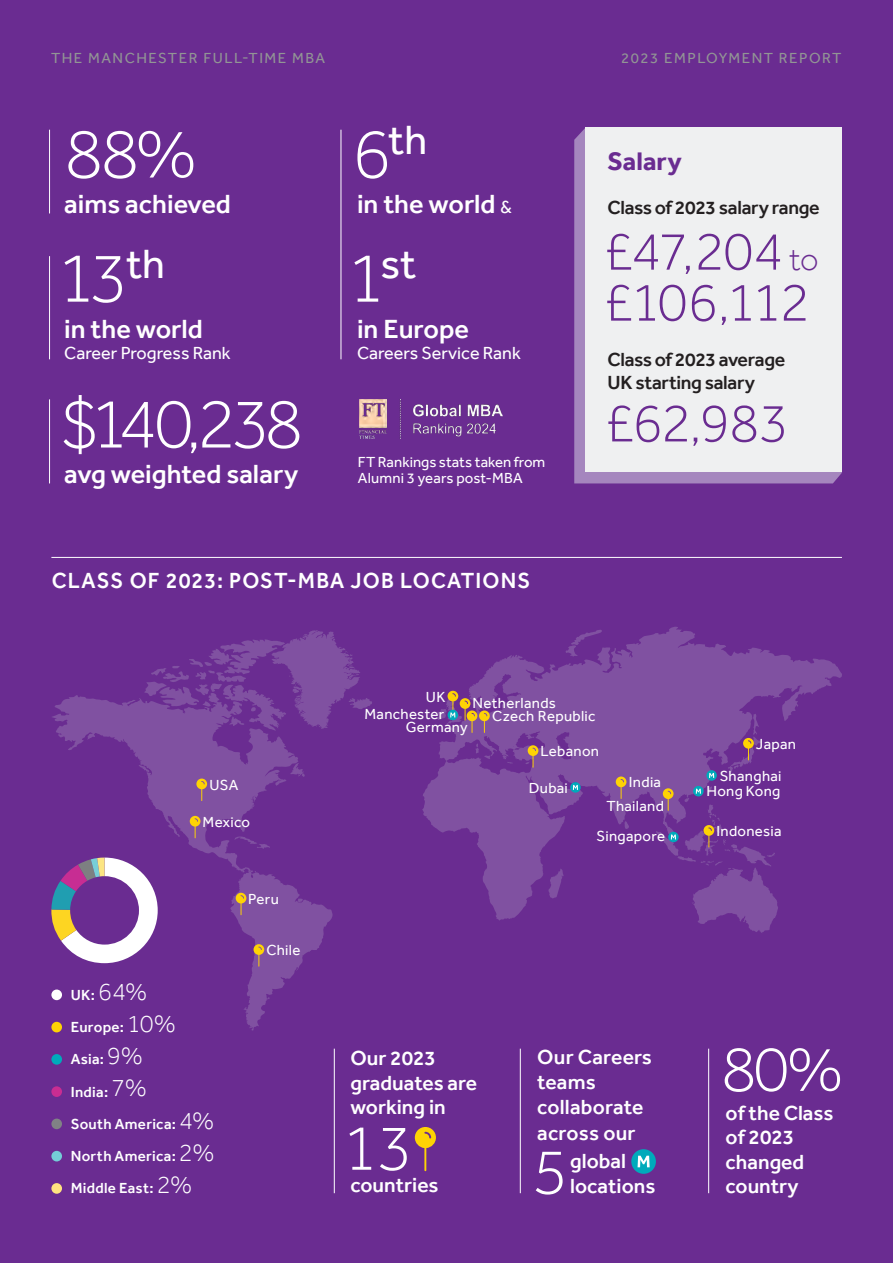
<style>
.page{position:relative;width:893px;height:1263px;background:#6a2c91}
.page>*{position:absolute;margin:0;border:0;box-sizing:border-box;transform-origin:0 0}
.t1{font:300 72px "Effra";letter-spacing:-.075em;color:#fff}
.t2{font:300 66px "Effra";color:#fff}
.t3{font:300 55.5px/51px "Effra";letter-spacing:-.03em;color:#6a2c91}
.t4{font:42px "Effra";color:#fff}
.t5{font:500 27px "Effra";color:#fff}
.t6{font:700 26.1px "Effra";letter-spacing:.005em;color:#6a2c91}
.t7{font:500 22.5px "Effra";letter-spacing:.05em;color:#fff}
.t8{font:500 21px/24.5px "Effra";color:#fff}
.t9{font:500 19.5px/22.5px "Effra";letter-spacing:-.02em;color:#231f20}
.t10{font:18px "Effra";color:#fff}
.t11{font:15px/16.5px "Effra";letter-spacing:.02em;color:#fff}
.t12{font:500 15px/32.2px "Effra";letter-spacing:.02em;color:#fff}
.t13{font:15px "Effra";letter-spacing:.1em;color:#929595}
.s1{font-weight:300;font-size:72px}
.s2{font-weight:400;font-size:18px}
.s3{font-size:32.7px}
.s4{font-weight:300;font-size:25.5px}
</style>
<div class="page">
<svg style="left:415px;top:1127px;width:21px;height:44px"></svg>
<hr style="left:708px;top:1049px;width:1px;height:144px;background:#fff">
<hr style="left:520px;top:1049px;width:1px;height:144px;background:#fff">
<hr style="left:334px;top:1049px;width:1px;height:144px;background:#fff">
<hr style="left:51px;top:557px;width:791px;height:1px;background:#fff">
<hr style="left:49px;top:399px;width:1px;height:84px;background:#fff">
<hr style="left:49px;top:130px;width:1px;height:83px;background:#fff">
<hr style="left:49px;top:256px;width:1px;height:103px;background:#fff">
<hr style="left:341px;top:130px;width:1px;height:229px;background:#fff">
<div style="left:574px;top:128px;width:268px;height:355px;background:#a586be"></div>
<div style="left:585px;top:128px;width:257px;height:344px;background:#eff0f1"></div>
<img style="left:360px;top:400px;width:142px;height:38px">
<svg style="left:145px;top:630px;width:227px;height:79px"></svg>
<svg style="left:52px;top:692px;width:281px;height:338px"></svg>
<svg style="left:139px;top:765px;width:10px;height:7px"></svg>
<svg style="left:422px;top:627px;width:420px;height:293px"></svg>
<svg style="left:702px;top:760px;width:5px;height:5px"></svg>
<div style="left:51px;top:989px;width:11px;height:11px;background:#fff;border-radius:50%"></div>
<div style="left:51px;top:1022px;width:11px;height:10px;background:#fed304;border-radius:50%"></div>
<div style="left:51px;top:1054px;width:11px;height:11px;background:#0ab;border-radius:50%"></div>
<div style="left:51px;top:1086px;width:11px;height:11px;background:#c92d92;border-radius:50%"></div>
<div style="left:51px;top:1118px;width:11px;height:11px;background:#808285;border-radius:50%"></div>
<div style="left:51px;top:1151px;width:11px;height:10px;background:#74cdd7;border-radius:50%"></div>
<div style="left:51px;top:1183px;width:11px;height:11px;background:#ffe380;border-radius:50%"></div>
<div style="left:631px;top:1149px;width:25px;height:25px;background:#0ab;border-radius:50%"></div>
<svg style="left:638px;top:1156px;width:12px;height:11px"></svg>
<svg style="left:706px;top:770px;width:11px;height:11px"></svg>
<svg style="left:709px;top:773px;width:5px;height:5px"></svg>
<svg style="left:570px;top:782px;width:11px;height:11px"></svg>
<svg style="left:573px;top:785px;width:5px;height:5px"></svg>
<svg style="left:236px;top:893px;width:10px;height:22px"></svg>
<svg style="left:254px;top:944px;width:10px;height:22px"></svg>
<svg style="left:196px;top:778px;width:11px;height:23px"></svg>
<svg style="left:616px;top:776px;width:10px;height:23px"></svg>
<svg style="left:743px;top:738px;width:11px;height:22px"></svg>
<svg style="left:528px;top:745px;width:10px;height:23px"></svg>
<svg style="left:190px;top:816px;width:10px;height:22px"></svg>
<svg style="left:655px;top:787px;width:123px;height:146px"></svg>
<svg style="left:448px;top:691px;width:42px;height:42px"></svg>
<svg style="left:51px;top:857px;width:107px;height:106px"></svg>
<p class="t13" style="left:51px;top:49px;width:276px">THE MANCHESTER FULL-TIME MBA</p>
<p class="t13" style="left:621px;top:49px;width:222px">2023 EMPLOYMENT REPORT</p>
<p class="t1" style="left:64px;top:113px;width:133px">88%</p>
<p class="t5" style="left:64px;top:188px;width:168px">aims achieved</p>
<p class="t1" style="left:56px;top:237px;width:110px">13<sup>th</sup></p>
<p class="t5" style="left:64px;top:312px;width:140px">in the world</p>
<p class="t10" style="left:64px;top:342px;width:168px">Career Progress Rank</p>
<p class="t1" style="left:59px;top:383px;width:246px">$140,238</p>
<p class="t5" style="left:64px;top:458px;width:236px">avg weighted salary</p>
<p class="t4" style="left:352px;top:115px;width:77px"><span class="s1">6</span>th</p>
<p class="t5" style="left:357px;top:188px;width:156px">in the world <span class="s2">&amp;</span></p>
<p class="t4" style="left:346px;top:239px;width:72px"><span class="s1">1</span>st</p>
<p class="t5" style="left:357px;top:312px;width:114px">in Europe</p>
<p class="t10" style="left:357px;top:342px;width:165px">Careers Service Rank</p>
<p class="t11" style="left:358px;top:453px;width:189px">FT Rankings stats taken from<br>Alumni 3 years post-MBA</p>
<p class="t7" style="left:52px;top:567px;width:480px">CLASS OF 2023: POST-MBA JOB LOCATIONS</p>
<h4 class="t6" style="left:607px;top:146px;width:76px">Salary</h4>
<p class="t9" style="left:607px;top:196px;width:214px">Class of 2023 salary range</p>
<p class="t3" style="left:603px;top:225px;width:217px">£47,204 <span class="s3">to </span>£106,112</p>
<p class="t9" style="left:607px;top:348px;width:179px">Class of 2023 average<br>UK starting salary</p>
<p class="t3" style="left:604px;top:397px;width:186px">£62,983</p>
<p class="t11" style="left:426px;top:688px;width:21px">UK</p>
<p class="t11" style="left:473px;top:695px;width:85px">Netherlands</p>
<p class="t11" style="left:364px;top:706px;width:81px">Manchester</p>
<p class="t11" style="left:492px;top:708px;width:105px">Czech Republic</p>
<p class="t11" style="left:406px;top:719px;width:63px">Germany</p>
<p class="t11" style="left:540px;top:743px;width:60px">Lebanon</p>
<p class="t11" style="left:756px;top:736px;width:42px">Japan</p>
<p class="t11" style="left:210px;top:776px;width:30px">USA</p>
<p class="t11" style="left:203px;top:814px;width:49px">Mexico</p>
<p class="t11" style="left:248px;top:890px;width:32px">Peru</p>
<p class="t12" style="left:71px;top:978px;width:145px">UK: <span class="s4">64%<br></span>Europe: <span class="s4">10%<br></span>Asia: <span class="s4">9%<br></span>India: <span class="s4">7%<br></span>South America: <span class="s4">4%<br></span>North America: <span class="s4">2%<br></span>Middle East: <span class="s4">2%</span></p>
<p class="t11" style="left:266px;top:942px;width:36px">Chile</p>
<p class="t8" style="left:350px;top:1046px;width:128px">Our 2023 graduates are working in</p>
<p class="t2" style="left:342px;top:1110px;width:72px">13</p>
<p class="t8" style="left:350px;top:1173px;width:90px">countries</p>
<p class="t11" style="left:720px;top:767px;width:63px">Shanghai</p>
<p class="t11" style="left:629px;top:773px;width:34px">India</p>
<p class="t11" style="left:529px;top:779px;width:41px">Dubai</p>
<p class="t11" style="left:706px;top:783px;width:76px">Hong Kong</p>
<p class="t11" style="left:606px;top:797px;width:59px">Thailand</p>
<p class="t11" style="left:596px;top:828px;width:70px">Singapore</p>
<p class="t11" style="left:716px;top:823px;width:67px">Indonesia</p>
<p class="t8" style="left:537px;top:1044px;width:116px;line-height:25px">Our Careers teams collaborate</p>
<p class="t2" style="left:532px;top:1134px;width:37px">5</p>
<p class="t8" style="left:570px;top:1118px;width:67px;line-height:28.7px;text-indent:-33px">across our global</p>
<p class="t8" style="left:570px;top:1174px;width:87px">locations</p>
<p class="t2" style="left:721px;top:1032px;width:123px">80%</p>
<p class="t8" style="left:726px;top:1100px;width:110px">of the Class of 2023 changed country</p>
</div>
